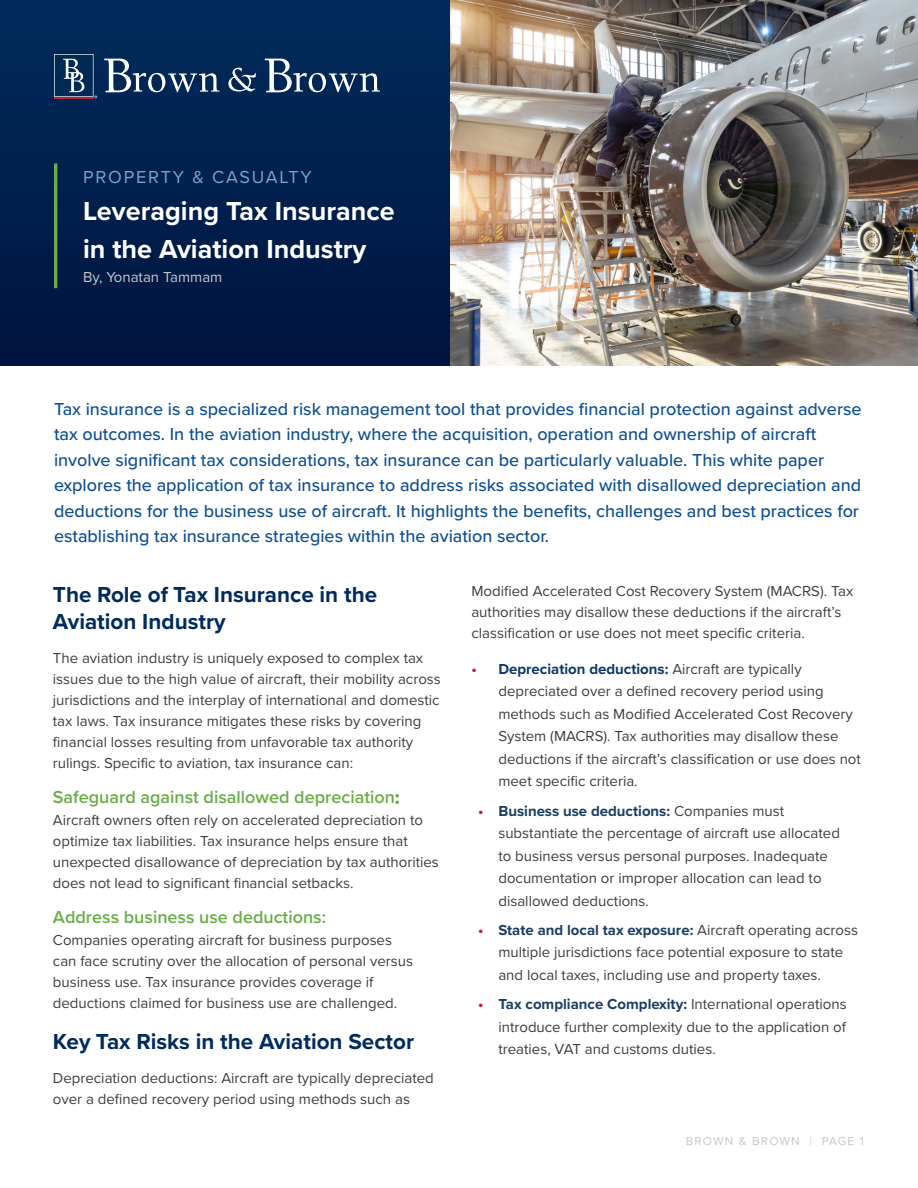
<style>
.page{position:relative;width:918px;height:1188px;background:#fff}
.page>*{position:absolute;margin:0;border:0;box-sizing:border-box;transform-origin:0 0}
.Document_Type{font:700 27px/37.5px "Proxima Nova";color:#fff}
.Body{font:700 22.5px/27px "Proxima Nova";color:#002b5c}
.Body_-_Intro_Paragraph{font:500 18px/25.5px "Proxima Nova";color:#0f5091}
.Body-2{font:600 18px "Proxima Nova";color:#6aae47}
.Document_Type-2{font:18px "Proxima Nova";letter-spacing:.1em;color:#7aa3d5}
.Body-3{font:15px/21px "Proxima Nova";color:#3e3e3f}
.Date___Author{font:15px "Proxima Nova";color:#c7c8ca}
.t1{font:12px "Proxima Nova";letter-spacing:.1em;color:#c7c8ca}
.s1{font-weight:700;color:#bc1f30}
.s2{font-weight:700;color:#0c3966}
.s3{font-weight:700;color:#1a3e65}
</style>
<div class="page">
<div style="left:0;top:0;width:454px;height:365px;background:linear-gradient(to bottom,#002c5c,#00133e)"></div>
<svg style="left:228px;top:68px;width:28px;height:23px"></svg>
<svg style="left:104px;top:59px;width:115px;height:33px"></svg>
<svg style="left:265px;top:59px;width:115px;height:33px"></svg>
<svg style="left:54px;top:54px;width:43px;height:44px;background:#305174"></svg>
<hr style="left:54px;top:97px;width:40px;height:1px;background:#ba2130">
<img style="left:450px;top:0;width:468px;height:365px">
<hr style="left:54px;top:163px;width:3px;height:125px;background:#6aae47">
<p class="Document_Type-2" style="left:83px;top:163px;width:230px">PROPERTY &amp; CASUALTY</p>
<p class="Document_Type" style="left:83px;top:192px;width:313px">Leveraging Tax Insurance in the Aviation Industry</p>
<p class="Date___Author" style="left:83px;top:266px;width:141px">By, Yonatan Tammam</p>
<p class="Body_-_Intro_Paragraph" style="left:54px;top:395px;width:809px">Tax insurance is a specialized risk management tool that provides financial protection against adverse tax outcomes. In the aviation industry, where the acquisition, operation and ownership of aircraft involve significant tax considerations, tax insurance can be particularly valuable. This white paper explores the application of tax insurance to address risks associated with disallowed depreciation and deductions for the business use of aircraft. It highlights the benefits, challenges and best practices for establishing tax insurance strategies within the aviation sector.</p>
<p class="Body" style="left:53px;top:580px;width:326px">The Role of Tax Insurance in the<br>Aviation Industry</p>
<p class="Body-3" style="left:53px;top:647px;width:389px">The aviation industry is uniquely exposed to complex tax issues due to the high value of aircraft, their mobility across jurisdictions and the interplay of international and domestic tax laws. Tax insurance mitigates these risks by covering financial losses resulting from unfavorable tax authority rulings. Specific to aviation, tax insurance can:</p>
<p class="Body-2" style="left:53px;top:784px;width:348px">Safeguard against disallowed depreciation:</p>
<p class="Body-3" style="left:53px;top:809px;width:388px">Aircraft owners often rely on accelerated depreciation to optimize tax liabilities. Tax insurance helps ensure that unexpected disallowance of depreciation by tax authorities does not lead to significant financial setbacks.</p>
<p class="Body-2" style="left:53px;top:903px;width:275px">Address business use deductions:</p>
<p class="Body-3" style="left:53px;top:929px;width:362px">Companies operating aircraft for business purposes can face scrutiny over the allocation of personal versus business use. Tax insurance provides coverage if deductions claimed for business use are challenged.</p>
<p class="Body" style="left:53px;top:1027px;width:363px">Key Tax Risks in the Aviation Sector</p>
<p class="Body-3" style="left:53px;top:1067px;width:382px">Depreciation deductions: Aircraft are typically depreciated over a defined recovery period using methods such as</p>
<p class="Body-3" style="left:471px;top:580px;width:383px">Modified Accelerated Cost Recovery System (MACRS). Tax authorities may disallow these deductions if the aircraft’s classification or use does not meet specific criteria.</p>
<p class="Body-3" style="left:498px;top:657px;width:364px;line-height:22.5px;text-indent:-27px"><span class="s1">•</span> <span class="s2">Depreciation deductions:</span> Aircraft are typically depreciated over a defined recovery period using methods such as Modified Accelerated Cost Recovery System (MACRS). Tax authorities may disallow these deductions if the aircraft’s classification or use does not meet specific criteria.</p>
<p class="Body-3" style="left:498px;top:799px;width:343px;line-height:22.5px;text-indent:-20px"><span class="s1">•</span> <span class="s3">Business use deductions:</span> Companies must substantiate the percentage of aircraft use allocated to business versus personal purposes. Inadequate documentation or improper allocation can lead to disallowed deductions.</p>
<p class="Body-3" style="left:498px;top:918px;width:361px;line-height:22.5px;text-indent:-20px"><span class="s1">•</span> <span class="s3">State and local tax exposure:</span> Aircraft operating across multiple jurisdictions face potential exposure to state and local taxes, including use and property taxes.</p>
<p class="Body-3" style="left:498px;top:992px;width:350px;line-height:22.5px;text-align:justify;text-indent:-20px"><span class="s1">•</span> <span class="s3">Tax compliance Complexity:</span> International operations introduce further complexity due to the application of treaties, VAT and customs duties.</p>
<p class="t1" style="left:686px;top:1132px;width:180px">BROWN &amp; BROWN | PAGE 1</p>
</div>
